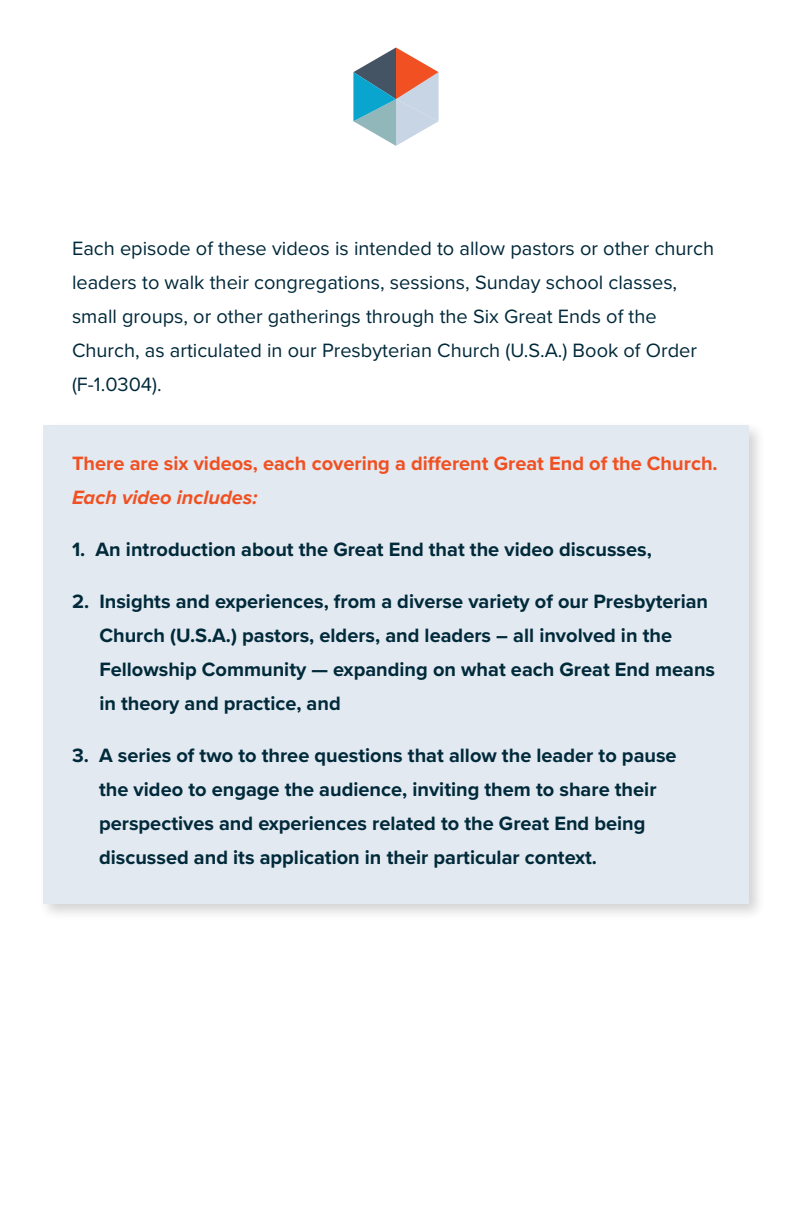
<style>
.page{position:relative;width:792px;height:1224px;background:#fff}
.page>*{position:absolute;margin:0;border:0;box-sizing:border-box;transform-origin:0 0}
.t1{font:700 20px/34px "Proxima Nova";color:#00293a}
.t2{font:20px/34px "Proxima Nova";color:#00293a}
.t3{font:700 20px/34px "Proxima Nova";color:#f05022}
.s1{font-style:italic}
</style>
<div class="page">
<div style="left:39px;top:421px;width:727px;height:500px;background:#231f20;opacity:.2"></div>
<div style="left:43px;top:425px;width:706px;height:478px;background:#e2e9f0"></div>
<svg style="left:353px;top:48px;width:86px;height:98px"></svg>
<p class="t2" style="left:72px;top:232px;width:644px">Each episode of these videos is intended to allow pastors or other church leaders to walk their congregations, sessions, Sunday school classes, small groups, or other gatherings through the Six Great Ends of the Church, as articulated in our Presbyterian Church (U.S.A.) Book of Order (F-1.0304).</p>
<p class="t3" style="left:72px;top:447px;width:647px">There are six videos, each covering a different Great End of the Church.<br><span class="s1">Each video includes:</span></p>
<p class="t1" style="left:72px;top:533px;width:581px">1. An introduction about the Great End that the video discusses,</p>
<p class="t1" style="left:99px;top:585px;width:617px;text-indent:-27px">2. Insights and experiences, from a diverse variety of our Presbyterian Church (U.S.A.) pastors, elders, and leaders – all involved in the Fellowship Community — expanding on what each Great End means in theory and practice, and</p>
<p class="t1" style="left:99px;top:739px;width:579px;text-indent:-27px">3. A series of two to three questions that allow the leader to pause the video to engage the audience, inviting them to share their perspectives and experiences related to the Great End being discussed and its application in their particular context.</p>
</div>
